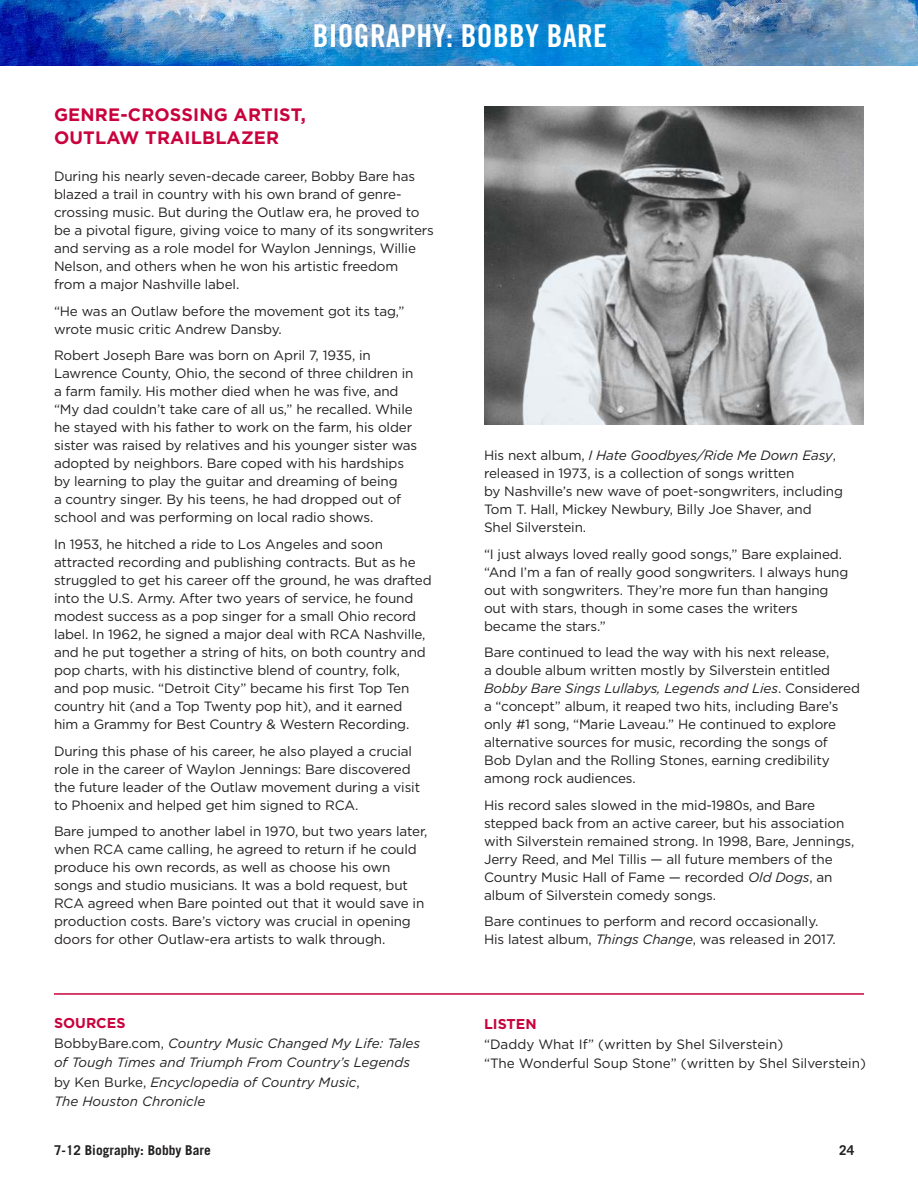
<style>
.page{position:relative;width:918px;height:1188px;background:#fff}
.page>*{position:absolute;margin:0;border:0;box-sizing:border-box;transform-origin:0 0}
.t1{font:31.5px "Trade Gothic Bold Cond Twenty";letter-spacing:.01em;color:#fff}
.t2{font:700 18px/22.5px "Gotham";letter-spacing:.01em;color:#c9023d}
.t3{font:700 14.25px "Gotham";color:#c9023d}
.t4{font:13.5px/18px "Gotham";letter-spacing:-.01em;color:#221f1f}
.t5{font:italic 13.5px/19.5px "Gotham";color:#221f1f}
.t6{font:700 13.5px "Trade Gothic";color:#221f1f}
.s1{font-style:normal}
.s2{font-style:italic}
</style>
<div class="page">
<img style="left:484px;top:107px;width:380px;height:317px">
<img style="left:0;top:0;width:918px;height:66px">
<hr style="left:54px;top:993px;width:810px;height:2px;background:#c9023d">
<h1 class="t1" style="left:313px;top:17px;width:296px">BIOGRAPHY: BOBBY BARE</h1>
<h2 class="t2" style="left:54px;top:104px;width:253px">GENRE-CROSSING ARTIST,<br>OUTLAW TRAILBLAZER</h2>
<p class="t4" style="left:54px;top:168px;width:381px">During his nearly seven-decade career, Bobby Bare has blazed a trail in country with his own brand of genre&shy;crossing music. But during the Outlaw era, he proved to be a pivotal figure, giving voice to many of its songwriters and serving as a role model for Waylon Jennings, Willie Nelson, and others when he won his artistic freedom<br>from a major Nashville label.</p>
<p class="t4" style="left:54px;top:303px;width:352px">“He was an Outlaw before the movement got its tag,” wrote music critic Andrew Dansby.</p>
<p class="t4" style="left:54px;top:347px;width:365px">Robert Joseph Bare was born on April 7, 1935, in Lawrence County, Ohio, the second of three children in a farm family. His mother died when he was five, and “My dad couldn’t take care of all us,” he recalled. While he stayed with his father to work on the farm, his older sister was raised by relatives and his younger sister was adopted by neighbors. Bare coped with his hardships by learning to play the guitar and dreaming of being<br>a country singer. By his teens, he had dropped out of school and was performing on local radio shows.</p>
<p class="t4" style="left:54px;top:536px;width:379px">In 1953, he hitched a ride to Los Angeles and soon attracted recording and publishing contracts. But as he struggled to get his career off the ground, he was drafted into the U.S. Army. After two years of service, he found modest success as a pop singer for a small Ohio record label. In 1962, he signed a major deal with RCA Nashville, and he put together a string of hits, on both country and pop charts, with his distinctive blend of country, folk,<br>and pop music. “Detroit City” became his first Top Ten country hit (and a Top Twenty pop hit), and it earned<br>him a Grammy for Best Country &amp; Western Recording.</p>
<p class="t4" style="left:54px;top:743px;width:368px">During this phase of his career, he also played a crucial role in the career of Waylon Jennings: Bare discovered the future leader of the Outlaw movement during a visit to Phoenix and helped get him signed to RCA.</p>
<p class="t4" style="left:54px;top:823px;width:375px">Bare jumped to another label in 1970, but two years later, when RCA came calling, he agreed to return if he could produce his own records, as well as choose his own songs and studio musicians. It was a bold request, but RCA agreed when Bare pointed out that it would save in production costs. Bare’s victory was crucial in opening doors for other Outlaw-era artists to walk through.</p>
<p class="t3" style="left:54px;top:1017px;width:73px">SOURCES</p>
<p class="t5" style="left:54px;top:1034px;width:368px"><span class="s1">BobbyBare.com,</span> Country Music Changed My Life: Tales of Tough Times and Triumph From Country’s Legends <span class="s1">by Ken Burke,</span> Encyclopedia of Country Music<span class="s1">,<br></span>The Houston Chronicle</p>
<p class="t4" style="left:484px;top:447px;width:360px">His next album, <span class="s2">I Hate Goodbyes/Ride Me Down Easy</span>, released in 1973, is a collection of songs written<br>by Nashville’s new wave of poet-songwriters, including Tom T. Hall, Mickey Newbury, Billy Joe Shaver, and Shel Silverstein.</p>
<p class="t4" style="left:484px;top:545px;width:366px">“I just always loved really good songs,” Bare explained. “And I’m a fan of really good songwriters. I always hung out with songwriters. They’re more fun than hanging out with stars, though in some cases the writers became the stars.”</p>
<p class="t4" style="left:484px;top:644px;width:378px">Bare continued to lead the way with his next release,<br>a double album written mostly by Silverstein entitled <span class="s2">Bobby Bare Sings Lullabys, Legends and Lies</span>. Considered a “concept” album, it reaped two hits, including Bare’s only #1 song, “Marie Laveau.” He continued to explore alternative sources for music, recording the songs of<br>Bob Dylan and the Rolling Stones, earning credibility among rock audiences.</p>
<p class="t4" style="left:484px;top:797px;width:372px">His record sales slowed in the mid-1980s, and Bare stepped back from an active career, but his association with Silverstein remained strong. In 1998, Bare, Jennings, Jerry Reed, and Mel Tillis — all future members of the Country Music Hall of Fame — recorded <span class="s2">Old Dogs</span>, an album of Silverstein comedy songs.</p>
<p class="t4" style="left:484px;top:913px;width:353px">Bare continues to perform and record occasionally.<br>His latest album, <span class="s2">Things Change</span>, was released in 2017.</p>
<p class="t3" style="left:484px;top:1018px;width:54px">LISTEN</p>
<p class="t4" style="left:484px;top:1035px;width:383px;line-height:19.5px">“Daddy What If” (written by Shel Silverstein)<br>“The Wonderful Soup Stone” (written by Shel Silverstein)</p>
<p class="t6" style="left:54px;top:1145px;width:158px">7-12 Biography: Bobby Bare</p>
<p class="t6" style="left:839px;top:1145px;width:17px">24</p>
</div>
